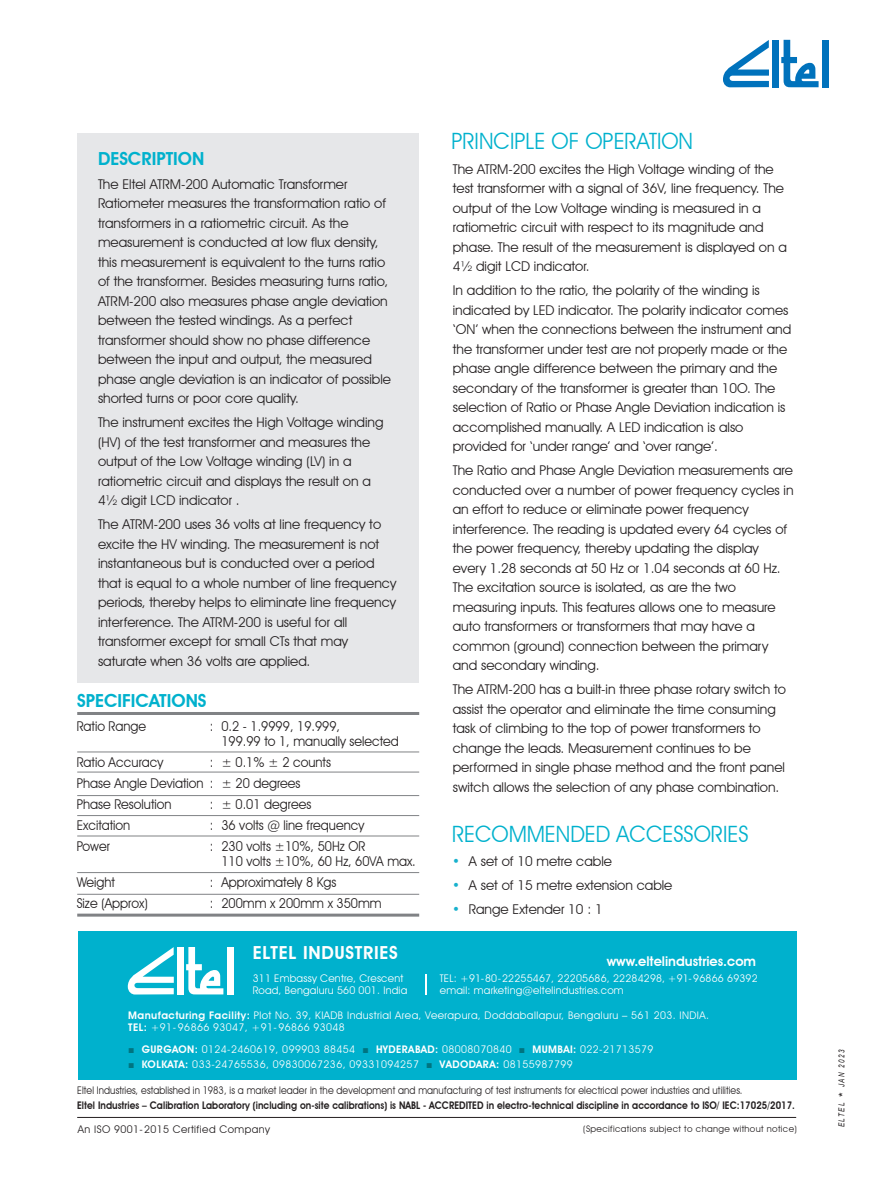
<style>
.page{position:relative;width:872px;height:1191px;background:#fff}
.page>*{position:absolute;margin:0;border:0;box-sizing:border-box;transform-origin:0 0}
.t1{font:22.5px "Avant Garde IT Cby BT";color:#00b1cd}
.t2{font:600 18px "Avant Garde IT Cby BT";color:#00b1cd}
.t3{font:600 18px "Avant Garde IT Cby BT";letter-spacing:.04em;color:#fff}
.t4{font:13.5px/19.5px "Avant Garde IT Cby BT";color:#231f20}
.t5{font:13.5px/15px "Avant Garde IT Cby BT";color:#231f20;scale:.94 1}
.t6{font:600 13.5px "Avant Garde IT Cby BT";color:#fff}
.t7{font:10.5px/12.6px "Avant Garde IT Cby BT";letter-spacing:.04em;color:#fff}
.t8{font:600 10.5px "Avant Garde IT Cby BT";letter-spacing:.005em;color:#231f20;scale:.9 1}
.t9{font:10.5px "Avant Garde IT Cby BT";letter-spacing:.01em;color:#231f20;scale:.9 1}
.t10{font:10.5px/12.6px "Avant Garde IT Cby BT";letter-spacing:.02em;color:#fff}
.t11{font:10.5px "Avant Garde IT Cby BT";letter-spacing:.04em;color:#231f20}
.t12{font:9px "Avant Garde IT Cby BT";letter-spacing:.04em;color:#231f20}
.t13{font:italic 8.25px "Arial";letter-spacing:.235em;color:#231f20;scale:.75 1}
.s1{color:#17b1cd}
.s2{font-weight:600}
.s3{font-family:"Arial";color:#007480}
.s4{font-size:12px}
</style>
<div class="page">
<div style="left:77px;top:133px;width:341px;height:549px;background:#e6e7e9"></div>
<svg style="left:723px;top:40px;width:46px;height:47px"></svg>
<div style="left:772px;top:40px;width:7px;height:47px;background:#0072bc"></div>
<div style="left:822px;top:40px;width:7px;height:47px;background:#0072bc"></div>
<svg style="left:781px;top:40px;width:37px;height:47px"></svg>
<hr style="left:77px;top:712px;width:342px;height:3px;background:#808285">
<hr style="left:77px;top:913px;width:342px;height:3px;background:#808285">
<hr style="left:77px;top:795px;width:342px;height:1px;background:#808285">
<hr style="left:77px;top:815px;width:342px;height:1px;background:#808285">
<hr style="left:77px;top:835px;width:342px;height:1px;background:#808285">
<hr style="left:77px;top:872px;width:342px;height:1px;background:#808285">
<hr style="left:77px;top:894px;width:342px;height:1px;background:#808285">
<hr style="left:77px;top:751px;width:342px;height:1px;background:#808285">
<hr style="left:77px;top:771px;width:342px;height:1px;background:#808285">
<div style="left:78px;top:931px;width:718px;height:148px;background:#00b1cd"></div>
<svg style="left:128px;top:947px;width:46px;height:47px"></svg>
<div style="left:177px;top:947px;width:7px;height:47px;background:#fff"></div>
<div style="left:227px;top:947px;width:7px;height:47px;background:#fff"></div>
<svg style="left:186px;top:947px;width:37px;height:47px"></svg>
<svg style="left:425px;top:974px;width:1px;height:20px"></svg>
<hr style="left:77px;top:1117px;width:719px;height:1px;background:#231f20">
<h2 class="t2" style="left:98px;top:147px;width:108px">DESCRIPTION</h2>
<p class="t4" style="left:98px;top:174px;width:294px">The Eltel ATRM-200 Automatic Transformer Ratiometer measures the transformation ratio of transformers in a ratiometric circuit. As the measurement is conducted at low flux density, this measurement is equivalent to the turns ratio of the transformer. Besides measuring turns ratio, ATRM-200 also measures phase angle deviation between the tested windings. As a perfect transformer should show no phase difference between the input and output, the measured phase angle deviation is an indicator of possible shorted turns or poor core quality.</p>
<p class="t4" style="left:98px;top:412px;width:287px">The instrument excites the High Voltage winding (HV) of the test transformer and measures the output of the Low Voltage winding (LV) in a ratiometric circuit and displays the result on a 4½ digit LCD indicator .</p>
<p class="t4" style="left:98px;top:514px;width:300px">The ATRM-200 uses 36 volts at line frequency to excite the HV winding. The measurement is not instantaneous but is conducted over a period that is equal to a whole number of line frequency periods, thereby helps to eliminate line frequency interference. The ATRM-200 is useful for all transformer except for small CTs that may saturate when 36 volts are applied.</p>
<h2 class="t2" style="left:77px;top:690px;width:131px">SPECIFICATIONS</h2>
<p class="t5" style="left:77px;top:718px;width:75px">Ratio Range</p>
<p class="t5" style="left:221px;top:718px;width:190px;text-indent:-12px">: 0.2 - 1.9999, 19.999,<br>199.99 to 1, manually selected</p>
<p class="t5" style="left:77px;top:754px;width:94px">Ratio Accuracy</p>
<p class="t5" style="left:77px;top:751px;width:272px;line-height:21px;text-indent:133px">: ± 0.1% ± 2 counts<br>Phase Angle Deviation : ± 20 degrees<br>Phase Resolution</p>
<p class="t5" style="left:210px;top:796px;width:109px">: ± 0.01 degrees</p>
<p class="t5" style="left:77px;top:817px;width:59px">Excitation</p>
<p class="t5" style="left:210px;top:817px;width:166px">: 36 volts @ line frequency</p>
<p class="t5" style="left:77px;top:838px;width:37px">Power</p>
<p class="t5" style="left:221px;top:838px;width:208px;text-indent:-12px">: 230 volts ±10%, 50Hz OR<br>110 volts ±10%, 60 Hz, 60VA max.</p>
<p class="t5" style="left:77px;top:874px;width:42px">Weight</p>
<p class="t5" style="left:210px;top:874px;width:136px">: Approximately 8 Kgs</p>
<p class="t5" style="left:77px;top:895px;width:77px">Size (Approx)</p>
<p class="t5" style="left:210px;top:895px;width:184px">: 200mm x 200mm x 350mm</p>
<h2 class="t3" style="left:253px;top:942px;width:147px">ELTEL INDUSTRIES</h2>
<h1 class="t1" style="left:451px;top:127px;width:243px">PRINCIPLE OF OPERATION</h1>
<p class="t4" style="left:453px;top:159px;width:336px">The ATRM-200 excites the High Voltage winding of the test transformer with a signal of 36V, line frequency. The output of the Low Voltage winding is measured in a ratiometric circuit with respect to its magnitude and phase. The result of the measurement is displayed on a 4½ digit LCD indicator.</p>
<p class="t4" style="left:453px;top:280px;width:340px">In addition to the ratio, the polarity of the winding is indicated by LED indicator. The polarity indicator comes ‘ON’ when the connections between the instrument and the transformer under test are not properly made or the phase angle difference between the primary and the secondary of the transformer is greater than 10O. The selection of Ratio or Phase Angle Deviation indication is accomplished manually. A LED indication is also provided for ‘under range’ and ‘over range’.</p>
<p class="t4" style="left:453px;top:460px;width:342px">The Ratio and Phase Angle Deviation measurements are conducted over a number of power frequency cycles in an effort to reduce or eliminate power frequency interference. The reading is updated every 64 cycles of the power frequency, thereby updating the display every 1.28 seconds at 50 Hz or 1.04 seconds at 60 Hz.<br>The excitation source is isolated, as are the two measuring inputs. This features allows one to measure auto transformers or transformers that may have a common (ground) connection between the primary and secondary winding.</p>
<p class="t4" style="left:453px;top:679px;width:335px">The ATRM-200 has a built-in three phase rotary switch to assist the operator and eliminate the time consuming task of climbing to the top of power transformers to change the leads. Measurement continues to be performed in single phase method and the front panel switch allows the selection of any phase combination.</p>
<h1 class="t1" style="left:452px;top:820px;width:298px">RECOMMENDED ACCESSORIES</h1>
<p class="t4" style="left:452px;top:851px;width:161px"><span class="s1">•</span> A set of 10 metre cable</p>
<p class="t4" style="left:452px;top:875px;width:222px"><span class="s1">•</span> A set of 15 metre extension cable</p>
<p class="t4" style="left:452px;top:899px;width:152px"><span class="s1">•</span> Range Extender 10 : 1</p>
<p class="t6" style="left:607px;top:952px;width:151px">www.eltelindustries.com</p>
<p class="t10" style="left:253px;top:971px;width:156px">311 Embassy Centre, Crescent<br>Road, Bengaluru 560 001. India</p>
<p class="t10" style="left:440px;top:971px;width:319px">TEL: +91-80-22255467, 22205686, 22284298, +91-96866 69392 email: marketing@eltelindustries.com</p>
<p class="t7" style="left:128px;top:1008px;width:582px"><span class="s2">Manufacturing Facility:</span> Plot No. 39, KIADB Industrial Area, Veerapura, Doddaballapur, Bengaluru – 561 203. INDIA.<br><span class="s2">TEL:</span> +91- 96866 93047, +91-96866 93048</p>
<p class="t7" style="left:128px;top:1043px;width:527px"><span class="s3">■</span> <span class="s2">GURGAON:</span> 0124-2460619, 099903 88454 <span class="s3">■</span> <span class="s2">HYDERABAD:</span> 08008070840 <span class="s3">■</span> <span class="s2">MUMBAI:</span> 022-21713579</p>
<p class="t7" style="left:128px;top:1058px;width:446px"><span class="s3">■</span> <span class="s2">KOLKATA:</span> 033-24765536, 09830067236, 09331094257 <span class="s3">■</span> <span class="s2">VADODARA:</span> 08155987799</p>
<p class="t9" style="left:77px;top:1083px;width:740px">Eltel Industries, established in 1983, is a market leader in the development and manufacturing of test instruments for electrical power industries and utilities.</p>
<p class="t8" style="left:77px;top:1098px;width:799px">Eltel Industries – Calibration Laboratory (including on-site calibrations) is NABL - ACCREDITED in electro-technical discipline in accordance to ISO/ IEC:17025/2017.</p>
<p class="t11" style="left:78px;top:1123px;width:193px">An ISO 9001-2015 Certified Company</p>
<p class="t12" style="left:583px;top:1123px;width:215px">(Specifications subject to change without notice)</p>
<p class="t13" style="left:836px;top:1127px;width:105px;rotate:-90deg">ELTEL <span class="s4">*</span> JAN 2023</p>
</div>
